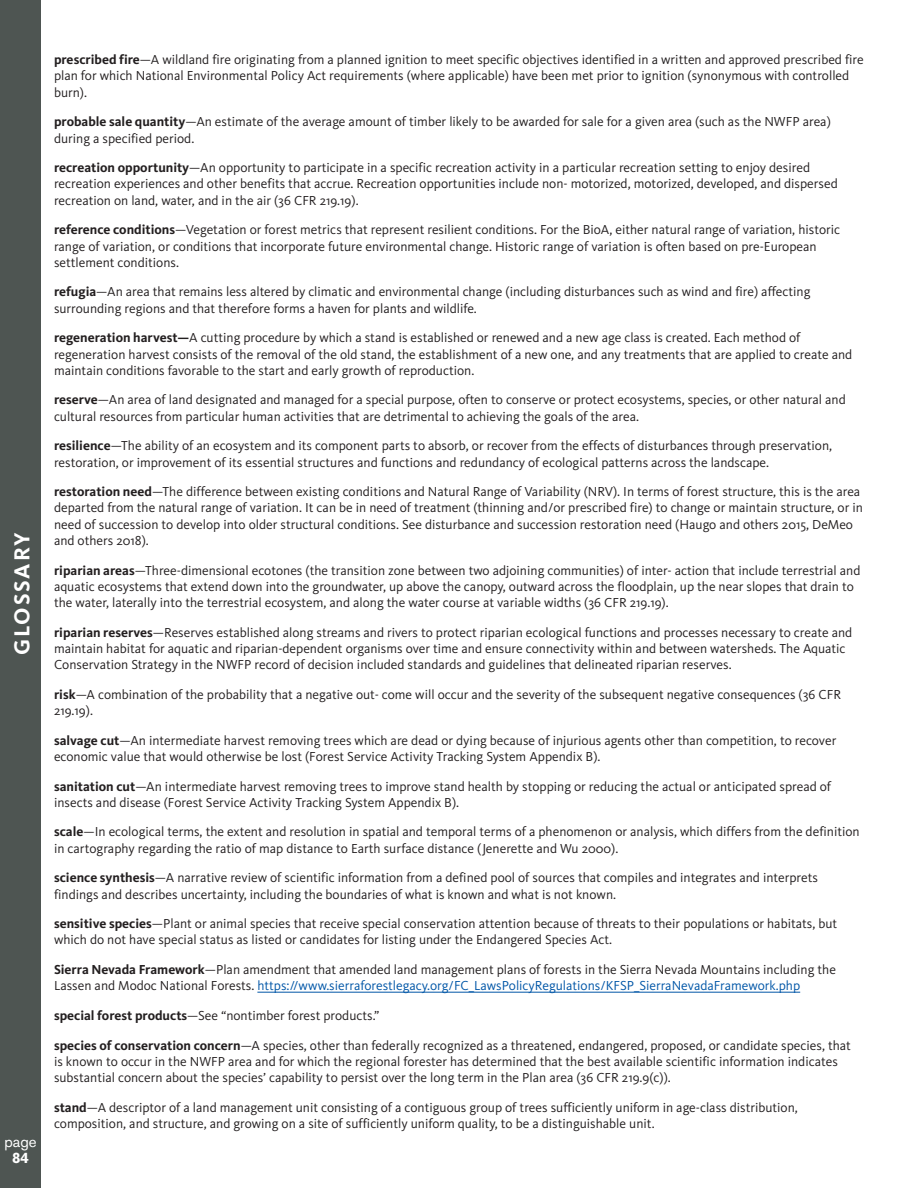
<style>
.page{position:relative;width:918px;height:1188px;background:#fff}
.page>*{position:absolute;margin:0;border:0;box-sizing:border-box;transform-origin:0 0}
.t1{font:700 22.5px "Kievit Pro";letter-spacing:.08em;color:#fff}
.t2{font:15px "Akzidenz Grotesk BQ";color:#fff}
.t3{font:700 15px "Akzidenz Grotesk BQ";color:#fff}
.Refrences{font:13.5px/16.2px "Kievit Pro";color:#231f20}
.s1{font-weight:700}
.s2{color:#0056a7}
</style>
<div class="page">
<div style="left:0;top:0;width:41px;height:1188px;background:#4e5552"></div>
<hr style="left:257px;top:992px;width:543px;height:1px;background:#0056a7">
<h1 class="t1" style="left:9px;top:655px;width:124px;rotate:-90deg">GLOSSARY</h1>
<p class="t2" style="left:4px;top:1133px;width:34px">page</p>
<p class="t3" style="left:12px;top:1149px;width:18px">84</p>
<p class="Refrences" style="left:54px;top:52px;width:811px"><span class="s1">prescribed fire</span>—A wildland fire originating from a planned ignition to meet specific objectives identified in a written and approved prescribed fire plan for which National Environmental Policy Act requirements (where applicable) have been met prior to ignition (synonymous with controlled burn).</p>
<p class="Refrences" style="left:54px;top:114px;width:778px"><span class="s1">probable sale quantity</span>—An estimate of the average amount of timber likely to be awarded for sale for a given area (such as the NWFP area) during a specified period.</p>
<p class="Refrences" style="left:54px;top:160px;width:785px"><span class="s1">recreation opportunity</span>—An opportunity to participate in a specific recreation activity in a particular recreation setting to enjoy desired recreation experiences and other benefits that accrue. Recreation opportunities include non- motorized, motorized, developed, and dispersed recreation on land, water, and in the air (36 CFR 219.19).</p>
<p class="Refrences" style="left:54px;top:222px;width:788px"><span class="s1">reference conditions</span>—Vegetation or forest metrics that represent resilient conditions. For the BioA, either natural range of variation, historic range of variation, or conditions that incorporate future environmental change. Historic range of variation is often based on pre-European settlement conditions.</p>
<p class="Refrences" style="left:54px;top:284px;width:758px"><span class="s1">refugia</span>—An area that remains less altered by climatic and environmental change (including disturbances such as wind and fire) affecting surrounding regions and that therefore forms a haven for plants and wildlife.</p>
<p class="Refrences" style="left:54px;top:330px;width:800px"><span class="s1">regeneration harvest—</span>A cutting procedure by which a stand is established or renewed and a new age class is created. Each method of regeneration harvest consists of the removal of the old stand, the establishment of a new one, and any treatments that are applied to create and maintain conditions favorable to the start and early growth of reproduction.</p>
<p class="Refrences" style="left:54px;top:392px;width:793px"><span class="s1">reserve</span>—An area of land designated and managed for a special purpose, often to conserve or protect ecosystems, species, or other natural and cultural resources from particular human activities that are detrimental to achieving the goals of the area.</p>
<p class="Refrences" style="left:54px;top:438px;width:780px"><span class="s1">resilience</span>—The ability of an ecosystem and its component parts to absorb, or recover from the effects of disturbances through preservation, restoration, or improvement of its essential structures and functions and redundancy of ecological patterns across the landscape.</p>
<p class="Refrences" style="left:54px;top:484px;width:810px"><span class="s1">restoration need</span>—The difference between existing conditions and Natural Range of Variability (NRV). In terms of forest structure, this is the area departed from the natural range of variation. It can be in need of treatment (thinning and/or prescribed fire) to change or maintain structure, or in need of succession to develop into older structural conditions. See disturbance and succession restoration need (Haugo and others 2015, DeMeo and others 2018).</p>
<p class="Refrences" style="left:54px;top:562px;width:808px"><span class="s1">riparian areas</span>—Three-dimensional ecotones (the transition zone between two adjoining communities) of inter- action that include terrestrial and aquatic ecosystems that extend down into the groundwater, up above the canopy, outward across the floodplain, up the near slopes that drain to the water, laterally into the terrestrial ecosystem, and along the water course at variable widths (36 CFR 219.19).</p>
<p class="Refrences" style="left:54px;top:624px;width:800px"><span class="s1">riparian reserves</span>—Reserves established along streams and rivers to protect riparian ecological functions and processes necessary to create and maintain habitat for aquatic and riparian-dependent organisms over time and ensure connectivity within and between watersheds. The Aquatic<br>Conservation Strategy in the NWFP record of decision included standards and guidelines that delineated riparian reserves.</p>
<p class="Refrences" style="left:54px;top:686px;width:789px"><span class="s1">risk</span>—A combination of the probability that a negative out- come will occur and the severity of the subsequent negative consequences (36 CFR<br>219.19).</p>
<p class="Refrences" style="left:54px;top:732px;width:784px"><span class="s1">salvage cut</span>—An intermediate harvest removing trees which are dead or dying because of injurious agents other than competition, to recover economic value that would otherwise be lost (Forest Service Activity Tracking System Appendix B).</p>
<p class="Refrences" style="left:54px;top:778px;width:779px"><span class="s1">sanitation cut</span>—An intermediate harvest removing trees to improve stand health by stopping or reducing the actual or anticipated spread of insects and disease (Forest Service Activity Tracking System Appendix B).</p>
<p class="Refrences" style="left:54px;top:824px;width:807px"><span class="s1">scale</span>—In ecological terms, the extent and resolution in spatial and temporal terms of a phenomenon or analysis, which differs from the definition in cartography regarding the ratio of map distance to Earth surface distance (Jenerette and Wu 2000).</p>
<p class="Refrences" style="left:54px;top:870px;width:766px"><span class="s1">science synthesis</span>—A narrative review of scientific information from a defined pool of sources that compiles and integrates and interprets findings and describes uncertainty, including the boundaries of what is known and what is not known.</p>
<p class="Refrences" style="left:54px;top:916px;width:785px"><span class="s1">sensitive species</span>—Plant or animal species that receive special conservation attention because of threats to their populations or habitats, but which do not have special status as listed or candidates for listing under the Endangered Species Act.</p>
<p class="Refrences" style="left:54px;top:961px;width:783px"><span class="s1">Sierra Nevada Framework</span>—Plan amendment that amended land management plans of forests in the Sierra Nevada Mountains including the<br>Lassen and Modoc National Forests. <span class="s2">https://www.sierraforestlegacy.org/FC_LawsPolicyRegulations/KFSP_SierraNevadaFramework.php</span></p>
<p class="Refrences" style="left:54px;top:1007px;width:327px"><span class="s1">special forest products</span>—See “nontimber forest products.”</p>
<p class="Refrences" style="left:54px;top:1037px;width:798px"><span class="s1">species of conservation concern</span>—A species, other than federally recognized as a threatened, endangered, proposed, or candidate species, that is known to occur in the NWFP area and for which the regional forester has determined that the best available scientific information indicates substantial concern about the species’ capability to persist over the long term in the Plan area (36 CFR 219.9(c)).</p>
<p class="Refrences" style="left:54px;top:1099px;width:745px"><span class="s1">stand</span>—A descriptor of a land management unit consisting of a contiguous group of trees sufficiently uniform in age-class distribution, composition, and structure, and growing on a site of sufficiently uniform quality, to be a distinguishable unit.</p>
</div>
